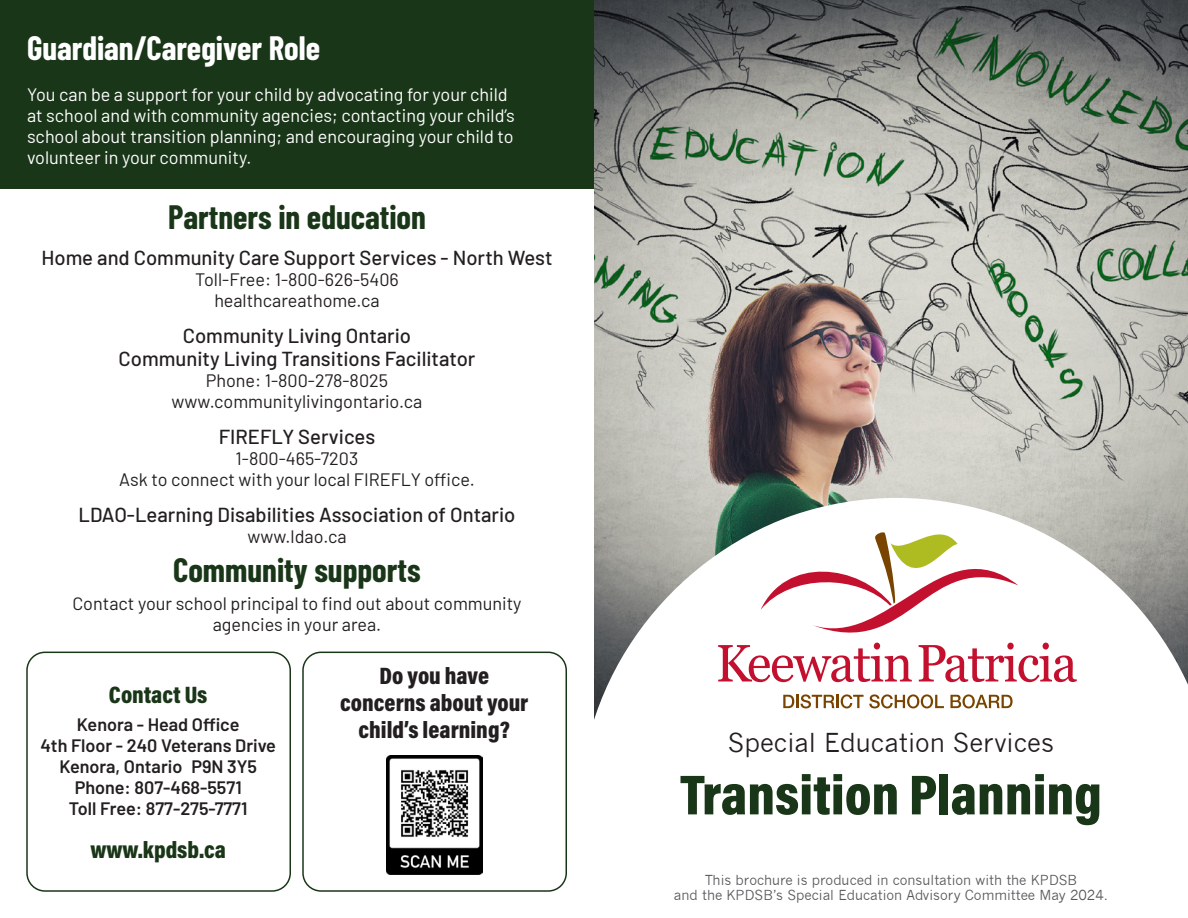
<style>
.page{position:relative;width:1188px;height:918px;background:#fff}
.page>*{position:absolute;margin:0;border:0;box-sizing:border-box;transform-origin:0 0}
.t1{font:57px "Acumin Variable Concept";color:#1a3618}
.Header_1{font:700 33px "Barlow Condensed";color:#1a3618}
.Header_1-2{font:700 33px "Barlow Condensed";color:#fff}
.t2{font:25.5px "News Gothic";color:#231f20}
.t3{font:24px/27px "Acumin Variable Concept";color:#231f20;text-align:center}
.t4{font:24px "Acumin Variable Concept";color:#1a3618}
.Subheader_1{font:500 20.25px/22.5px "Barlow";color:#231f20;text-align:center}
.Copy{font:18px/21px "Barlow";color:#231f20;text-align:center}
.Copy-2{font:18px/21px "Barlow";color:#fff}
.t5{font:600 18px/21px "Barlow";color:#231f20;text-align:center}
.t6{font:13.5px/15px "News Gothic";color:#57585a;text-align:center}
</style>
<div class="page">
<img style="left:594px;top:0;width:594px;height:498px">
<svg style="left:594px;top:498px;width:594px;height:222px"></svg>
<svg style="left:783px;top:694px;width:161px;height:14px"></svg>
<svg style="left:950px;top:694px;width:63px;height:14px"></svg>
<svg style="left:718px;top:532px;width:359px;height:150px"></svg>
<div style="left:26px;top:652px;width:265px;height:240px;border:2px solid #1a3618;border-radius:18px"></div>
<div style="left:302px;top:652px;width:265px;height:240px;border:2px solid #1a3618;border-radius:18px"></div>
<img style="left:387px;top:756px;width:95px;height:119px">
<div style="left:0;top:0;width:594px;height:189px;background:#1a3618"></div>
<p class="Header_1-2" style="left:27px;top:25px;width:295px">Guardian/Caregiver Role</p>
<p class="Copy-2" style="left:27px;top:83px;width:489px">You can be a support for your child by advocating for your child at school and with community agencies; contacting your child’s school about transition planning; and encouraging your child to volunteer in your community.</p>
<p class="Header_1" style="left:168px;top:194px;width:259px">Partners in education</p>
<p class="Subheader_1" style="left:41px;top:245px;width:513px">Home and Community Care Support Services - North West</p>
<p class="Copy" style="left:195px;top:268px;width:205px">Toll-Free: 1-800-626-5406</p>
<p class="Copy" style="left:214px;top:289px;width:167px">healthcareathome.ca</p>
<p class="Subheader_1" style="left:119px;top:323px;width:358px">Community Living Ontario<br>Community Living Transitions Facilitator</p>
<p class="Copy" style="left:206px;top:368px;width:184px">Phone: 1-800-278-8025</p>
<p class="Copy" style="left:172px;top:389px;width:252px">www.communitylivingontario.ca</p>
<p class="Subheader_1" style="left:219px;top:424px;width:158px">FIREFLY Services</p>
<p class="Copy" style="left:236px;top:446px;width:124px">1-800-465-7203</p>
<p class="Copy" style="left:119px;top:467px;width:357px">Ask to connect with your local FIREFLY office.</p>
<p class="Subheader_1" style="left:78px;top:502px;width:439px">LDAO-Learning Disabilities Association of Ontario</p>
<p class="Copy" style="left:247px;top:524px;width:101px">www.ldao.ca</p>
<p class="Header_1" style="left:173px;top:547px;width:249px">Community supports</p>
<p class="Copy" style="left:72px;top:592px;width:451px">Contact your school principal to find out about community agencies in your area.</p>
<h3 class="t4" style="left:109px;top:679px;width:100px">Contact Us</h3>
<p class="t5" style="left:40px;top:713px;width:237px">Kenora - Head Office<br>4th Floor - 240 Veterans Drive<br>Kenora, Ontario P9N 3Y5<br>Phone: 807-468-5571<br>Toll Free: 877-275-7771</p>
<h3 class="t4" style="left:90px;top:833px;width:137px">www.kpdsb.ca</h3>
<h3 class="t3" style="left:340px;top:661px;width:190px">Do you have concerns about your child’s learning?</h3>
<h3 class="t2" style="left:728px;top:728px;width:328px">Special Education Services</h3>
<p class="t1" style="left:680px;top:755px;width:423px">Transition Planning</p>
<p class="t6" style="left:674px;top:872px;width:436px">This brochure is produced in consultation with the KPDSB<br>and the KPDSB’s Special Education Advisory Committee May 2024.</p>
</div>
